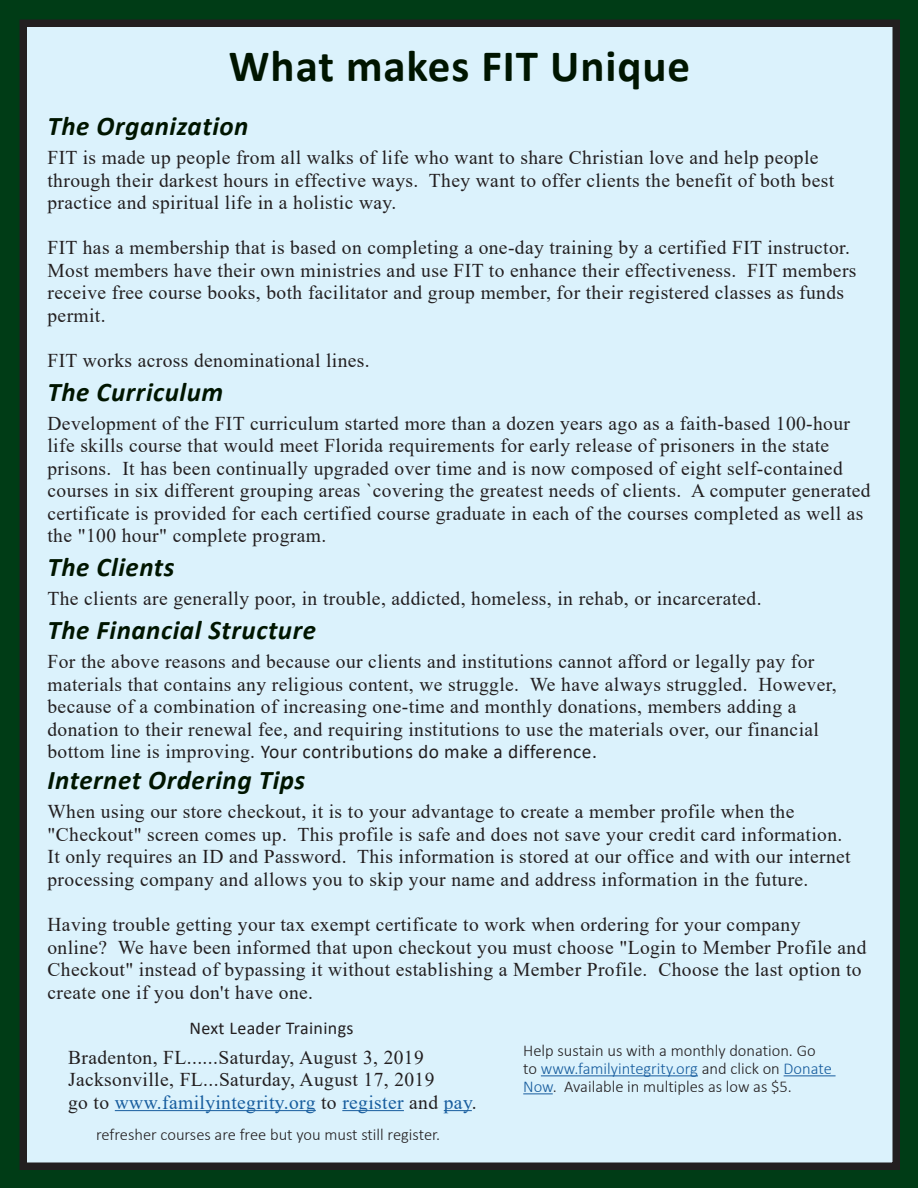
<style>
.page{position:relative;width:918px;height:1188px;background:#003c16}
.page>*{position:absolute;margin:0;border:0;box-sizing:border-box;transform-origin:0 0}
.t1{font:700 45px "Calibri";letter-spacing:.02em;color:#001500}
.t2{font:italic 700 27px "Calibri";letter-spacing:.02em;color:#001500}
.t3{font:19.5px/22.5px "Times New Roman";letter-spacing:.02em;color:#231f20}
.t4{font:19.5px "Calibri";letter-spacing:.02em;color:#231f20}
.t5{font:18px "Calibri";letter-spacing:.02em;color:#231f20}
.t6{font:300 16.5px/18px "Calibri";color:#231f20}
.s1{font-family:"Times New Roman"}
.s2{color:#175d9e}
</style>
<div class="page">
<div style="left:21px;top:21px;width:876px;height:1146px;background:#dbf2fc"></div>
<hr style="left:115px;top:1110px;width:201px;height:1px;background:#175d9e">
<hr style="left:342px;top:1110px;width:62px;height:1px;background:#175d9e">
<svg style="left:444px;top:1110px;width:28px;height:1px"></svg>
<hr style="left:541px;top:1075px;width:157px;height:1px;background:#175d9e">
<hr style="left:784px;top:1075px;width:52px;height:1px;background:#175d9e">
<hr style="left:523px;top:1093px;width:30px;height:1px;background:#175d9e">
<div style="left:20px;top:20px;width:880px;height:1150px;border:8px solid #231f20"></div>
<h1 class="t1" style="left:229px;top:34px;width:463px">What makes FIT Unique</h1>
<h2 class="t2" style="left:48px;top:107px;width:203px">The Organization</h2>
<p class="t3" style="left:48px;top:146px;width:788px">FIT is made up people from all walks of life who want to share Christian love and help people through their darkest hours in effective ways. They want to offer clients the benefit of both best practice and spiritual life in a holistic way.</p>
<p class="t3" style="left:48px;top:236px;width:810px">FIT has a membership that is based on completing a one-day training by a certified FIT instructor.<br>Most members have their own ministries and use FIT to enhance their effectiveness. FIT members receive free course books, both facilitator and group member, for their registered classes as funds permit.</p>
<p class="t3" style="left:48px;top:348px;width:324px">FIT works across denominational lines.</p>
<h2 class="t2" style="left:48px;top:372px;width:177px">The Curriculum</h2>
<p class="t3" style="left:48px;top:411px;width:825px">Development of the FIT curriculum started more than a dozen years ago as a faith-based 100-hour life skills course that would meet Florida requirements for early release of prisoners in the state prisons. It has been continually upgraded over time and is now composed of eight self-contained courses in six different grouping areas `covering the greatest needs of clients. A computer generated certificate is provided for each certified course graduate in each of the courses completed as well as the "100 hour" complete program.</p>
<h2 class="t2" style="left:48px;top:548px;width:128px">The Clients</h2>
<p class="t3" style="left:48px;top:587px;width:716px">The clients are generally poor, in trouble, addicted, homeless, in rehab, or incarcerated.</p>
<h2 class="t2" style="left:48px;top:611px;width:270px">The Financial Structure</h2>
<p class="t3" style="left:48px;top:650px;width:791px">For the above reasons and because our clients and institutions cannot afford or legally pay for materials that contains any religious content, we struggle. We have always struggled. However, because of a combination of increasing one-time and monthly donations, members adding a donation to their renewal fee, and requiring institutions to use the materials over, our financial</p>
<p class="t4" style="left:48px;top:738px;width:551px"><span class="s1">bottom line is improving.</span> Your contributions do make a difference.</p>
<h2 class="t2" style="left:48px;top:761px;width:259px">Internet Ordering Tips</h2>
<p class="t3" style="left:48px;top:800px;width:805px">When using our store checkout, it is to your advantage to create a member profile when the "Checkout" screen comes up. This profile is safe and does not save your credit card information.<br>It only requires an ID and Password. This information is stored at our office and with our internet processing company and allows you to skip your name and address information in the future.</p>
<p class="t3" style="left:48px;top:913px;width:820px">Having trouble getting your tax exempt certificate to work when ordering for your company<br>online? We have been informed that upon checkout you must choose "Login to Member Profile and Checkout" instead of bypassing it without establishing a Member Profile. Choose the last option to create one if you don't have one.</p>
<p class="t5" style="left:189px;top:1016px;width:166px">Next Leader Trainings</p>
<p class="t3" style="left:68px;top:1045px;width:410px">Bradenton, FL......Saturday, August 3, 2019<br>Jacksonville, FL...Saturday, August 17, 2019<br>go to <span class="s2">www.familyintegrity.org</span> to <span class="s2">register</span> and <span class="s2">pay</span>.</p>
<p class="t6" style="left:96px;top:1125px;width:346px">refresher courses are free but you must still register.</p>
<p class="t6" style="left:523px;top:1041px;width:310px">Help sustain us with a monthly donation. Go to <span class="s2">www.familyintegrity.org</span> and click on <span class="s2">Donate<br>Now</span>. Available in multiples as low as $5.</p>
</div>
